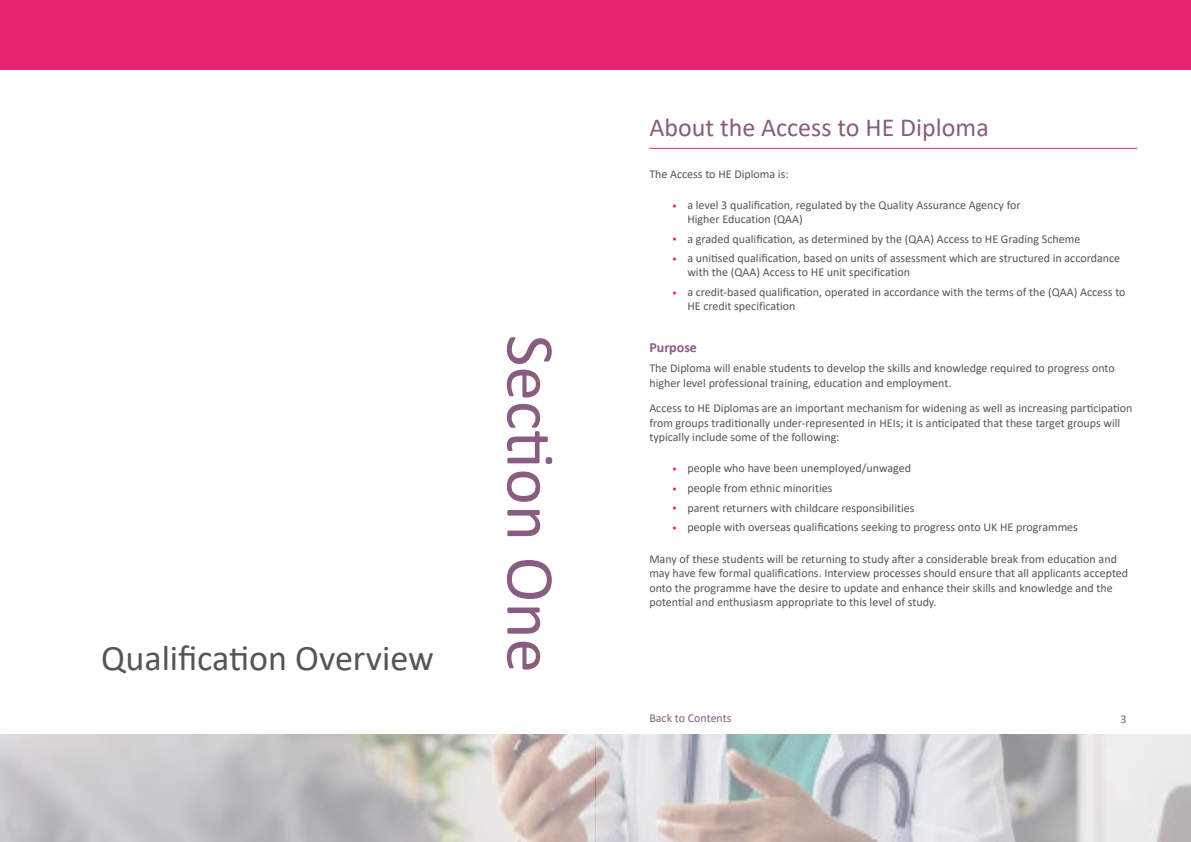
<style>
.page{position:relative;width:1191px;height:842px;background:#fff}
.page>*{position:absolute;margin:0;border:0;box-sizing:border-box;transform-origin:0 0}
.t1{font:69px "Calibri";color:#895c82}
.t2{font:36px "Calibri";color:#565555}
.t3{font:26px "Calibri";color:#895c82}
.t4{font:700 14px "Calibri";color:#895c82}
.t5{font:12px/14.4px "Calibri";color:#565555}
.t6{font:12px "Calibri";color:#895c82}
.s1{font-weight:700;color:#e7236d}
</style>
<div class="page">
<div style="left:595px;top:0;width:596px;height:69px;background:#e7236d"></div>
<img style="left:0;top:734px;width:1191px;height:108px">
<div style="left:0;top:0;width:595px;height:69px;background:#e7236d"></div>
<hr style="left:649px;top:148px;width:488px;height:1px;background:#e7236d">
<h2 class="t2" style="left:101px;top:633px;width:334px">Qualification Overview</h2>
<h1 class="t1" style="left:578px;top:335px;width:340px;rotate:90deg">Section One</h1>
<h3 class="t3" style="left:649px;top:109px;width:341px">About the Access to HE Diploma</h3>
<p class="t5" style="left:649px;top:166px;width:141px">The Access to HE Diploma is:</p>
<p class="t5" style="left:687px;top:198px;width:335px;line-height:14px;text-indent:-15px"><span class="s1">▪</span> a level 3 qualification, regulated by the Quality Assurance Agency for<br>Higher Education (QAA)</p>
<p class="t5" style="left:672px;top:231px;width:409px"><span class="s1">▪</span> a graded qualification, as determined by the (QAA) Access to HE Grading Scheme</p>
<p class="t5" style="left:687px;top:251px;width:434px;line-height:14px;text-indent:-15px"><span class="s1">▪</span> a unitised qualification, based on units of assessment which are structured in accordance with the (QAA) Access to HE unit specification</p>
<p class="t5" style="left:687px;top:285px;width:440px;line-height:14px;text-indent:-15px"><span class="s1">▪</span> a credit-based qualification, operated in accordance with the terms of the (QAA) Access to<br>HE credit specification</p>
<p class="t4" style="left:649px;top:338px;width:49px">Purpose</p>
<p class="t5" style="left:649px;top:361px;width:467px">The Diploma will enable students to develop the skills and knowledge required to progress onto higher level professional training, education and employment.</p>
<p class="t5" style="left:649px;top:401px;width:485px">Access to HE Diplomas are an important mechanism for widening as well as increasing participation from groups traditionally under-represented in HEIs; it is anticipated that these target groups will typically include some of the following:</p>
<p class="t5" style="left:672px;top:461px;width:240px"><span class="s1">▪</span> people who have been unemployed/unwaged</p>
<p class="t5" style="left:672px;top:480px;width:162px"><span class="s1">▪</span> people from ethnic minorities</p>
<p class="t5" style="left:672px;top:500px;width:244px"><span class="s1">▪</span> parent returners with childcare responsibilities</p>
<p class="t5" style="left:672px;top:520px;width:407px"><span class="s1">▪</span> people with overseas qualifications seeking to progress onto UK HE programmes</p>
<p class="t5" style="left:649px;top:551px;width:480px">Many of these students will be returning to study after a considerable break from education and may have few formal qualifications. Interview processes should ensure that all applicants accepted onto the programme have the desire to update and enhance their skills and knowledge and the potential and enthusiasm appropriate to this level of study.</p>
<p class="t6" style="left:649px;top:710px;width:84px">Back to Contents</p>
<p class="t6" style="left:1120px;top:711px;width:8px">3</p>
</div>
